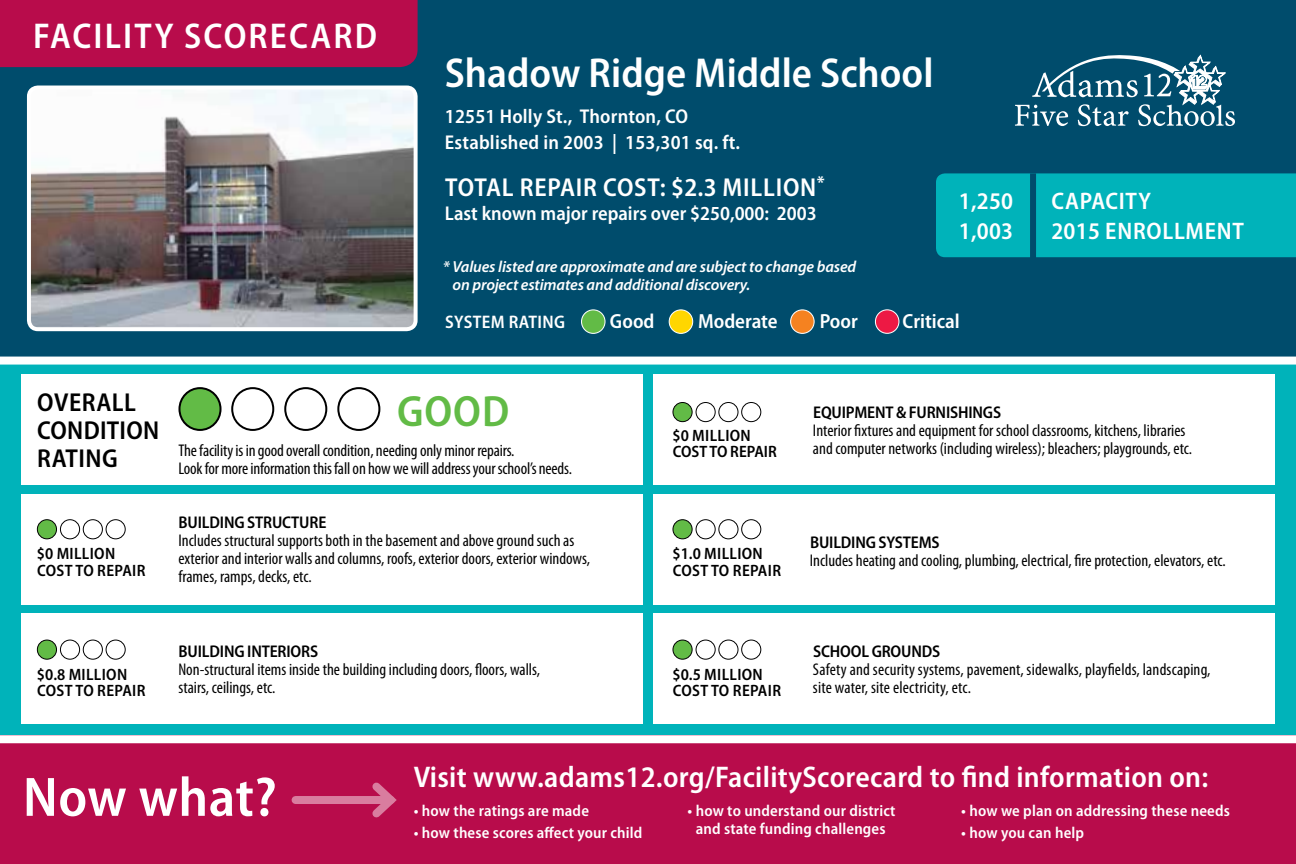
<style>
.page{position:relative;width:1296px;height:864px;background:#fff}
.page>*{position:absolute;margin:0;border:0;box-sizing:border-box;transform-origin:0 0}
.t1{font:600 semi-condensed 56px "Myriad Pro";letter-spacing:.01em;color:#fff}
.t2{font:600 semi-condensed 44px "Myriad Pro";color:#62bb46}
.t3{font:600 semi-condensed 42px "Myriad Pro";color:#fff}
.t4{font:600 semi-condensed 36px "Myriad Pro";letter-spacing:.06em;color:#fff}
.t5{font:600 semi-condensed 30px "Myriad Pro";letter-spacing:.01em;color:#fff}
.t6{font:600 semi-condensed 26px "Myriad Pro";letter-spacing:.03em;color:#fff}
.t7{font:600 semi-condensed 26px/28px "Myriad Pro";letter-spacing:.02em;color:#000}
.t8{font:600 semi-condensed 24px "Myriad Pro";letter-spacing:.03em;color:#fff}
.t9{font:600 semi-condensed 20.4px "Myriad Pro";color:#fff}
.t10{font:600 semi-condensed 20px/26.4px "Myriad Pro";letter-spacing:.01em;color:#fff}
.t11{font:600 semi-condensed 18.2px "Myriad Pro";letter-spacing:.02em;color:#fff}
.t12{font:condensed 17px/18px "Myriad Pro";color:#000}
.t13{font:600 semi-condensed 17px "Myriad Pro";letter-spacing:-.01em;color:#000}
.t14{font:600 semi-condensed 16.4px/16.4px "Myriad Pro";letter-spacing:.02em;color:#000}
.t15{font:600 semi-condensed 16.4px/16.4px "Myriad Pro";color:#000}
.t16{font:600 semi-condensed 16px/18px "Myriad Pro";letter-spacing:.01em;color:#fff;text-align:center}
.t17{font:italic 600 16px/18px "Myriad Pro";letter-spacing:-.01em;color:#fff}
</style>
<div class="page">
<div style="left:0;top:363px;width:1296px;height:373px;background:#00b3ba"></div>
<div style="left:0;top:0;width:1296px;height:363px;background:#004c6c"></div>
<div style="left:0;top:736px;width:1296px;height:128px;background:#b80c4b"></div>
<div style="left:0;top:0;width:418px;height:67px;background:#b80c4b"></div>
<svg style="left:1015px;top:55px;width:220px;height:71px"></svg>
<div style="left:582px;top:310px;width:23px;height:23px;background:#62bb46;border-radius:50%"></div>
<div style="left:581px;top:309px;width:25px;height:25px;border:1px solid #fff;border-radius:50%"></div>
<div style="left:791px;top:310px;width:23px;height:23px;background:#f58220;border-radius:50%"></div>
<div style="left:790px;top:309px;width:25px;height:25px;border:1px solid #fff;border-radius:50%"></div>
<div style="left:669px;top:310px;width:24px;height:23px;background:#ffd600;border-radius:50%"></div>
<div style="left:669px;top:309px;width:24px;height:25px;border:1px solid #fff;border-radius:50%"></div>
<div style="left:875px;top:310px;width:24px;height:23px;background:#ed1944;border-radius:50%"></div>
<div style="left:875px;top:309px;width:24px;height:25px;border:1px solid #fff;border-radius:50%"></div>
<div style="left:654px;top:494px;width:621px;height:110px;background:#fff"></div>
<div style="left:654px;top:614px;width:621px;height:110px;background:#fff"></div>
<div style="left:21px;top:494px;width:621px;height:110px;background:#fff"></div>
<div style="left:21px;top:614px;width:621px;height:110px;background:#fff"></div>
<div style="left:654px;top:374px;width:621px;height:111px;background:#fff"></div>
<div style="left:21px;top:374px;width:621px;height:111px;background:#fff"></div>
<div style="left:0;top:357px;width:1296px;height:8px;background:#fff"></div>
<div style="left:0;top:735px;width:1296px;height:8px;background:#fff"></div>
<div style="left:936px;top:173px;width:360px;height:84px;background:#00b3ba"></div>
<div style="left:1030px;top:173px;width:6px;height:87px;background:#004c6c"></div>
<div style="left:296px;top:796px;width:95px;height:8px;background:#d97d9f"></div>
<svg style="left:372px;top:782px;width:25px;height:36px"></svg>
<img style="left:29px;top:88px;width:384px;height:238px">
<div style="left:27px;top:86px;width:391px;height:245px;border:4px solid #fff;border-radius:9px"></div>
<div style="left:179px;top:388px;width:42px;height:42px;background:#62bb46;border-radius:50%"></div>
<div style="left:178px;top:387px;width:44px;height:44px;border:2px solid #000;border-radius:50%"></div>
<div style="left:284px;top:387px;width:43px;height:44px;border:2px solid #000;border-radius:50%"></div>
<div style="left:231px;top:387px;width:43px;height:44px;border:2px solid #000;border-radius:50%"></div>
<div style="left:337px;top:387px;width:43px;height:44px;border:2px solid #000;border-radius:50%"></div>
<div style="left:673px;top:403px;width:19px;height:19px;background:#62bb46;border-radius:50%"></div>
<div style="left:673px;top:402px;width:20px;height:20px;border:1px solid #000;border-radius:50%"></div>
<div style="left:718px;top:402px;width:20px;height:20px;border:1px solid #000;border-radius:50%"></div>
<div style="left:696px;top:402px;width:20px;height:20px;border:1px solid #000;border-radius:50%"></div>
<div style="left:741px;top:402px;width:20px;height:20px;border:1px solid #000;border-radius:50%"></div>
<div style="left:673px;top:520px;width:19px;height:19px;background:#62bb46;border-radius:50%"></div>
<div style="left:673px;top:519px;width:20px;height:20px;border:1px solid #000;border-radius:50%"></div>
<div style="left:718px;top:519px;width:20px;height:20px;border:1px solid #000;border-radius:50%"></div>
<div style="left:696px;top:519px;width:20px;height:20px;border:1px solid #000;border-radius:50%"></div>
<div style="left:741px;top:519px;width:20px;height:20px;border:1px solid #000;border-radius:50%"></div>
<div style="left:673px;top:640px;width:19px;height:19px;background:#62bb46;border-radius:50%"></div>
<div style="left:673px;top:640px;width:20px;height:20px;border:1px solid #000;border-radius:50%"></div>
<div style="left:718px;top:640px;width:20px;height:20px;border:1px solid #000;border-radius:50%"></div>
<div style="left:696px;top:640px;width:20px;height:20px;border:1px solid #000;border-radius:50%"></div>
<div style="left:741px;top:640px;width:20px;height:20px;border:1px solid #000;border-radius:50%"></div>
<div style="left:37px;top:640px;width:20px;height:19px;background:#62bb46;border-radius:50%"></div>
<div style="left:37px;top:640px;width:20px;height:20px;border:1px solid #000;border-radius:50%"></div>
<div style="left:83px;top:640px;width:20px;height:20px;border:1px solid #000;border-radius:50%"></div>
<div style="left:60px;top:640px;width:20px;height:20px;border:1px solid #000;border-radius:50%"></div>
<div style="left:106px;top:640px;width:20px;height:20px;border:1px solid #000;border-radius:50%"></div>
<div style="left:37px;top:520px;width:20px;height:19px;background:#62bb46;border-radius:50%"></div>
<div style="left:37px;top:519px;width:20px;height:20px;border:1px solid #000;border-radius:50%"></div>
<div style="left:83px;top:519px;width:20px;height:20px;border:1px solid #000;border-radius:50%"></div>
<div style="left:60px;top:519px;width:20px;height:20px;border:1px solid #000;border-radius:50%"></div>
<div style="left:106px;top:519px;width:20px;height:20px;border:1px solid #000;border-radius:50%"></div>
<h3 class="t4" style="left:33px;top:17px;width:345px">FACILITY SCORECARD</h3>
<h3 class="t3" style="left:445px;top:50px;width:490px">Shadow Ridge Middle School</h3>
<p class="t10" style="left:445px;top:103px;width:297px">12551 Holly St., Thornton, CO<br>Established in 2003 | 153,301 sq. ft.</p>
<h3 class="t6" style="left:445px;top:173px;width:381px">TOTAL REPAIR COST: $2.3 MILLION<sup>*</sup></h3>
<p class="t10" style="left:445px;top:200px;width:373px">Last known major repairs over $250,000: 2003</p>
<p class="t17" style="left:453px;top:258px;width:405px;text-indent:-10px">* Values listed are approximate and are subject to change based on project estimates and additional discovery.</p>
<h3 class="t8" style="left:959px;top:188px;width:56px">1,250</h3>
<h3 class="t8" style="left:1051px;top:188px;width:101px">CAPACITY</h3>
<h3 class="t8" style="left:959px;top:218px;width:56px">1,003</h3>
<h3 class="t8" style="left:1051px;top:218px;width:194px">2015 ENROLLMENT</h3>
<p class="t11" style="left:445px;top:312px;width:121px">SYSTEM RATING</p>
<p class="t9" style="left:610px;top:310px;width:46px">Good</p>
<p class="t9" style="left:698px;top:310px;width:81px">Moderate</p>
<p class="t9" style="left:820px;top:310px;width:40px">Poor</p>
<p class="t9" style="left:903px;top:310px;width:59px">Critical</p>
<h3 class="t7" style="left:37px;top:389px;width:124px">OVERALL<br>CONDITION<br>RATING</h3>
<p class="t14" style="left:37px;top:546px;width:110px">$0 MILLION<br>COST TO REPAIR</p>
<h2 class="t2" style="left:397px;top:388px;width:114px">GOOD</h2>
<p class="t12" style="left:178px;top:442px;width:395px">The facility is in good overall condition, needing only minor repairs.<br>Look for more information this fall on how we will address your school’s needs.</p>
<p class="t15" style="left:673px;top:427px;width:106px">$0 MILLION<br>COST TO REPAIR</p>
<p class="t13" style="left:813px;top:403px;width:190px">EQUIPMENT &amp; FURNISHINGS</p>
<p class="t12" style="left:813px;top:422px;width:381px">Interior fixtures and equipment for school classrooms, kitchens, libraries and computer networks (including wireless); bleachers; playgrounds, etc.</p>
<p class="t13" style="left:179px;top:513px;width:149px">BUILDING STRUCTURE</p>
<p class="t12" style="left:178px;top:532px;width:413px">Includes structural supports both in the basement and above ground such as exterior and interior walls and columns, roofs, exterior doors, exterior windows, frames, ramps, decks, etc.</p>
<p class="t13" style="left:810px;top:533px;width:131px">BUILDING SYSTEMS</p>
<p class="t14" style="left:673px;top:546px;width:110px">$1.0 MILLION<br>COST TO REPAIR</p>
<p class="t12" style="left:810px;top:552px;width:417px">Includes heating and cooling, plumbing, electrical, fire protection, elevators, etc.</p>
<p class="t14" style="left:37px;top:666px;width:110px">$0.8 MILLION<br>COST TO REPAIR</p>
<p class="t13" style="left:179px;top:642px;width:141px">BUILDING INTERIORS</p>
<p class="t12" style="left:178px;top:661px;width:363px">Non-structural items inside the building including doors, floors, walls, stairs, ceilings, etc.</p>
<p class="t14" style="left:673px;top:666px;width:110px">$0.5 MILLION<br>COST TO REPAIR</p>
<p class="t13" style="left:813px;top:642px;width:129px">SCHOOL GROUNDS</p>
<p class="t12" style="left:813px;top:661px;width:399px">Safety and security systems, pavement, sidewalks, playfields, landscaping, site water, site electricity, etc.</p>
<h1 class="t1" style="left:23px;top:766px;width:255px">Now what?</h1>
<h3 class="t5" style="left:414px;top:760px;width:796px">Visit www.adams12.org/FacilityScorecard to find information on:</h3>
<p class="t16" style="left:414px;top:802px;width:177px">• how the ratings are made</p>
<p class="t16" style="left:414px;top:824px;width:230px">• how these scores affect your child</p>
<p class="t16" style="left:688px;top:802px;width:210px">• how to understand our district and state funding challenges</p>
<p class="t16" style="left:961px;top:802px;width:270px">• how we plan on addressing these needs</p>
<p class="t16" style="left:961px;top:824px;width:124px">• how you can help</p>
</div>
